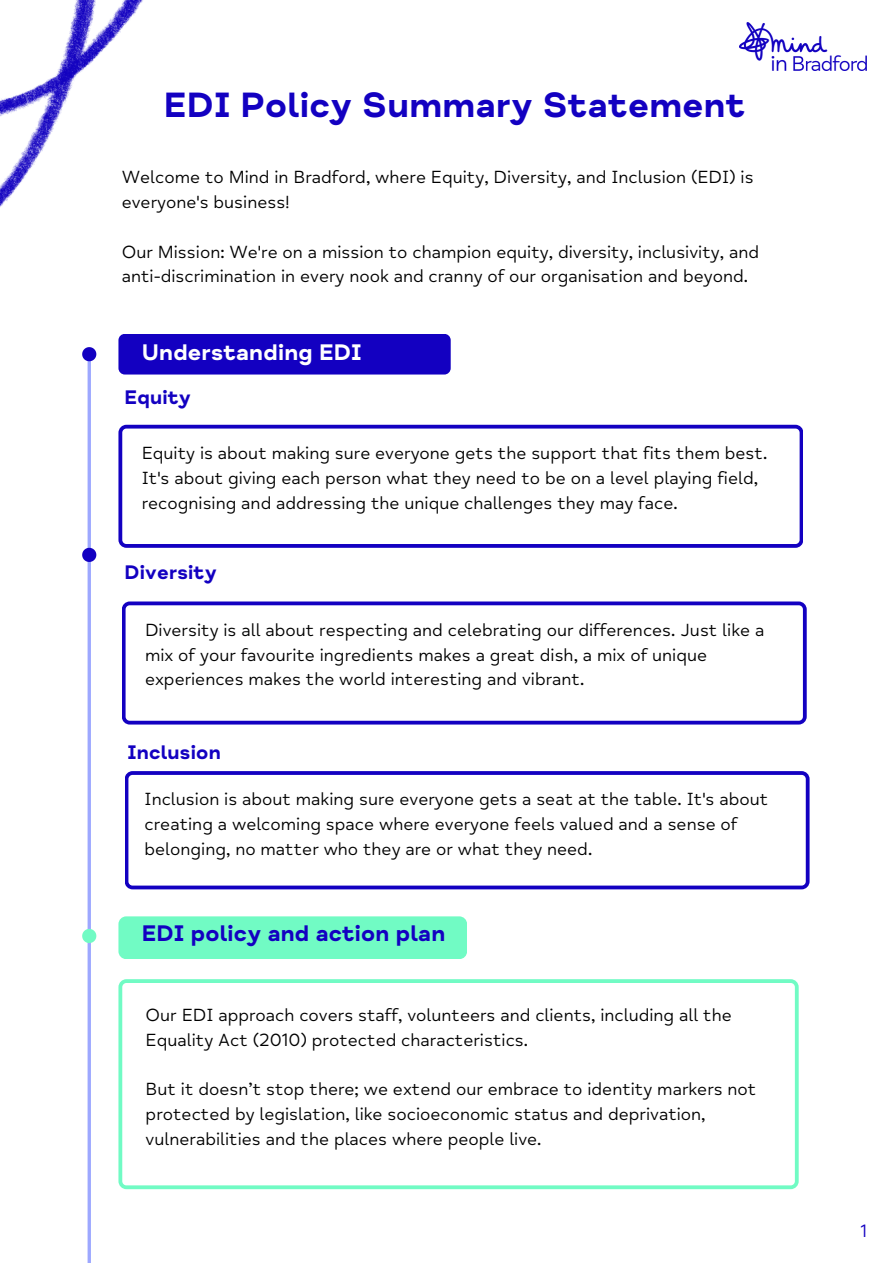
<style>
.page{position:relative;width:893px;height:1264px;background:#fff}
.page>*{position:absolute;margin:0;border:0;box-sizing:border-box;transform-origin:0 0}
.t1{font:36px "Mind Meridian Display";letter-spacing:.01em;color:#1300c1}
.t2{font:23.1px "Mind Meridian Display";letter-spacing:.01em;color:#1300c1}
.t3{font:23.1px "Mind Meridian Display";letter-spacing:.01em;color:#fff}
.t4{font:20.1px "Mind Meridian Display";letter-spacing:.01em;color:#1300c1}
.t5{font:18px/24.8px "Mind Meridian";color:#000}
.t6{font:18px "Mind Meridian";color:#1300c1}
</style>
<div class="page">
<hr style="left:88px;top:351px;width:3px;height:911px;background:#9da8ff">
<svg style="left:82px;top:347px;width:14px;height:14px"></svg>
<svg style="left:82px;top:548px;width:14px;height:14px"></svg>
<svg style="left:82px;top:928px;width:14px;height:15px"></svg>
<div style="left:118px;top:334px;width:332px;height:40px;background:#1300c1;border-radius:6px"></div>
<div style="left:118px;top:916px;width:349px;height:43px;background:#71fbc4;border-radius:8px"></div>
<svg style="left:118px;top:425px;width:685px;height:123px"></svg>
<svg style="left:118px;top:979px;width:680px;height:210px"></svg>
<img style="left:739px;top:22px;width:127px;height:48px">
<img style="left:0;top:0;width:143px;height:207px">
<svg style="left:122px;top:601px;width:684px;height:123px"></svg>
<svg style="left:125px;top:771px;width:684px;height:118px"></svg>
<p class="t1" style="left:164px;top:83px;width:583px">EDI Policy Summary Statement</p>
<p class="t5" style="left:122px;top:165px;width:633px">Welcome to Mind in Bradford, where Equity, Diversity, and Inclusion (EDI) is everyone's business!</p>
<p class="t5" style="left:122px;top:239px;width:638px">Our Mission: We're on a mission to champion equity, diversity, inclusivity, and anti-discrimination in every nook and cranny of our organisation and beyond.</p>
<p class="t3" style="left:142px;top:338px;width:221px">Understanding EDI</p>
<p class="t4" style="left:125px;top:385px;width:68px">Equity</p>
<p class="t5" style="left:142px;top:441px;width:627px">Equity is about making sure everyone gets the support that fits them best.<br>It's about giving each person what they need to be on a level playing field, recognising and addressing the unique challenges they may face.</p>
<p class="t4" style="left:125px;top:560px;width:94px">Diversity</p>
<p class="t5" style="left:145px;top:618px;width:620px">Diversity is all about respecting and celebrating our differences. Just like a mix of your favourite ingredients makes a great dish, a mix of unique experiences makes the world interesting and vibrant.</p>
<p class="t4" style="left:127px;top:740px;width:95px">Inclusion</p>
<p class="t5" style="left:144px;top:787px;width:625px">Inclusion is about making sure everyone gets a seat at the table. It's about creating a welcoming space where everyone feels valued and a sense of belonging, no matter who they are or what they need.</p>
<p class="t2" style="left:142px;top:919px;width:305px">EDI policy and action plan</p>
<p class="t5" style="left:146px;top:1003px;width:587px">Our EDI approach covers staff, volunteers and clients, including all the<br>Equality Act (2010) protected characteristics.</p>
<p class="t5" style="left:146px;top:1077px;width:612px">But it doesn’t stop there; we extend our embrace to identity markers not protected by legislation, like socioeconomic status and deprivation, vulnerabilities and the places where people live.</p>
<p class="t6" style="left:860px;top:1220px;width:8px">1</p>
</div>
